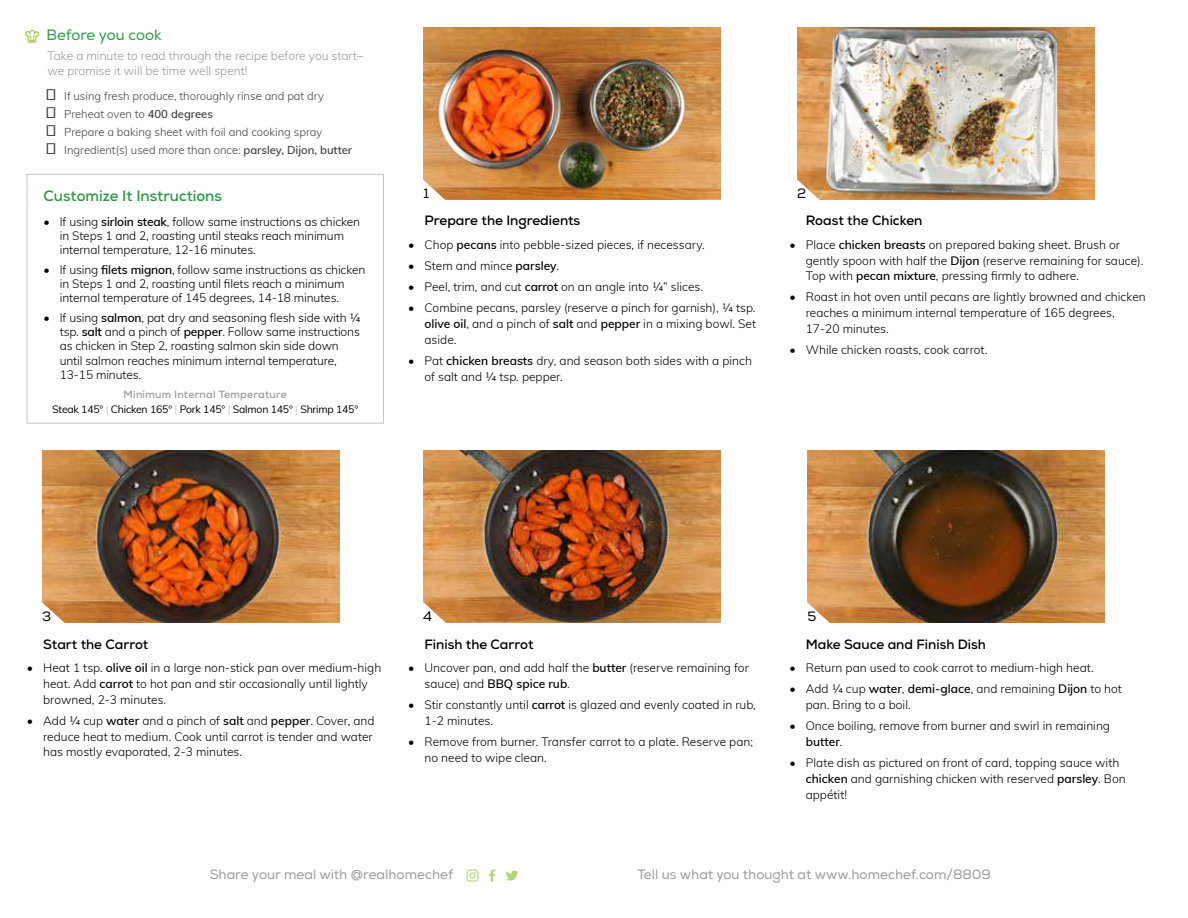
<style>
.page{position:relative;width:1188px;height:918px;background:#fff}
.page>*{position:absolute;margin:0;border:0;box-sizing:border-box;transform-origin:0 0}
.t1{font:700 15px "Nexa";color:#2c9942}
.t2{font:15px "Nexa";letter-spacing:-.005em;color:#2c9942}
.t3{font:700 13.5px "Nexa";color:#000}
.t4{font:13.5px "Nexa";color:#9a9a9a}
.t5{font:13.5px "Nexa";color:#000}
.t6{font:300 12px/15.8px "Muli";color:#000}
.t7{font:300 12px/15px "Muli";color:#9a9a9a}
.t8{font:300 11.25px/18px "Muli";color:#414241}
.t9{font:10.5px "Muli";letter-spacing:-.02em;color:#000}
.t10{font:700 10.5px "Nexa";letter-spacing:.02em;color:#9a9a9a}
.s1{font-weight:600}
.s2{color:#c7c6c5}
</style>
<div class="page">
<div style="left:27px;top:174px;width:357px;height:250px;border:1px solid #c7c6c5"></div>
<svg style="left:25px;top:30px;width:14px;height:12px"></svg>
<svg style="left:489px;top:870px;width:6px;height:12px"></svg>
<svg style="left:466px;top:870px;width:13px;height:12px"></svg>
<svg style="left:506px;top:871px;width:12px;height:10px"></svg>
<img style="left:42px;top:450px;width:297px;height:173px">
<img style="left:423px;top:450px;width:297px;height:173px">
<img style="left:423px;top:27px;width:297px;height:173px">
<img style="left:808px;top:450px;width:297px;height:173px">
<img style="left:797px;top:27px;width:297px;height:173px">
<svg style="left:423px;top:178px;width:24px;height:22px"></svg>
<svg style="left:797px;top:178px;width:24px;height:22px"></svg>
<svg style="left:42px;top:601px;width:24px;height:22px"></svg>
<svg style="left:423px;top:601px;width:24px;height:22px"></svg>
<svg style="left:807px;top:601px;width:24px;height:22px"></svg>
<p class="t2" style="left:46px;top:26px;width:117px">Before you cook</p>
<p class="t7" style="left:48px;top:47px;width:317px">Take a minute to read through the recipe before you start– we promise it will be time well spent!</p>
<p class="t8" style="left:64px;top:87px;width:289px">If using fresh produce, thoroughly rinse and pat dry Preheat oven to <span class="s1">400 degrees<br></span>Prepare a baking sheet with foil and cooking spray Ingredient(s) used more than once: <span class="s1">parsley, Dijon, butter</span></p>
<p class="t1" style="left:44px;top:187px;width:180px">Customize It Instructions</p>
<p class="t6" style="left:60px;top:214px;width:302px;line-height:14.2px;text-indent:-16px">• If using <span class="s1">sirloin steak</span>, follow same instructions as chicken in Steps 1 and 2, roasting until steaks reach minimum internal temperature, 12-16 minutes.</p>
<p class="t6" style="left:60px;top:262px;width:307px;line-height:14.2px;text-indent:-16px">• If using <span class="s1">filets mignon</span>, follow same instructions as chicken in Steps 1 and 2, roasting until filets reach a minimum internal temperature of 145 degrees, 14-18 minutes.</p>
<p class="t6" style="left:60px;top:310px;width:302px;line-height:14.2px;text-indent:-16px">• If using <span class="s1">salmon</span>, pat dry and seasoning flesh side with 1/4 tsp. <span class="s1">salt</span> and a pinch of <span class="s1">pepper</span>. Follow same instructions as chicken in Step 2, roasting salmon skin side down until salmon reaches minimum internal temperature, 13-15 minutes.</p>
<p class="t10" style="left:124px;top:387px;width:165px">Minimum Internal Temperature</p>
<p class="t9" style="left:52px;top:401px;width:308px">Steak 145° <span class="s2">|</span> Chicken 165° <span class="s2">|</span> Pork 145° <span class="s2">|</span> Salmon 145° <span class="s2">|</span> Shrimp 145°</p>
<p class="t5" style="left:423px;top:185px;width:7px">1</p>
<p class="t3" style="left:425px;top:212px;width:157px">Prepare the Ingredients</p>
<p class="t6" style="left:408px;top:236px;width:298px">• Chop <span class="s1">pecans</span> into pebble-sized pieces, if necessary.</p>
<p class="t6" style="left:408px;top:257px;width:152px">• Stem and mince <span class="s1">parsley</span>.</p>
<p class="t6" style="left:408px;top:278px;width:296px">• Peel, trim, and cut <span class="s1">carrot</span> on an angle into ¼” slices.</p>
<p class="t6" style="left:425px;top:299px;width:333px;text-align:justify;text-indent:-16px">• Combine pecans, parsley (reserve a pinch for garnish), ¼ tsp. <span class="s1">olive oil</span>, and a pinch of <span class="s1">salt</span> and <span class="s1">pepper</span> in a mixing bowl. Set aside.</p>
<p class="t6" style="left:425px;top:352px;width:329px;text-indent:-16px">• Pat <span class="s1">chicken breasts</span> dry, and season both sides with a pinch of salt and ¼ tsp. pepper.</p>
<p class="t5" style="left:797px;top:185px;width:11px">2</p>
<p class="t3" style="left:806px;top:212px;width:118px">Roast the Chicken</p>
<p class="t6" style="left:806px;top:236px;width:339px;text-indent:-16px">• Place <span class="s1">chicken breasts</span> on prepared baking sheet. Brush or gently spoon with half the <span class="s1">Dijon</span> (reserve remaining for sauce).<br>Top with <span class="s1">pecan mixture</span>, pressing firmly to adhere.</p>
<p class="t6" style="left:806px;top:289px;width:342px;text-indent:-16px">• Roast in hot oven until pecans are lightly browned and chicken reaches a minimum internal temperature of 165 degrees,<br>17-20 minutes.</p>
<p class="t6" style="left:790px;top:341px;width:199px">• While chicken roasts, cook carrot.</p>
<p class="t5" style="left:42px;top:608px;width:11px">3</p>
<p class="t5" style="left:423px;top:608px;width:10px">4</p>
<p class="t5" style="left:808px;top:608px;width:10px">5</p>
<p class="t3" style="left:43px;top:636px;width:107px">Start the Carrot</p>
<p class="t6" style="left:43px;top:659px;width:340px;text-indent:-16px">• Heat 1 tsp. <span class="s1">olive oil</span> in a large non-stick pan over medium-high heat. Add <span class="s1">carrot</span> to hot pan and stir occasionally until lightly browned, 2-3 minutes.</p>
<p class="t6" style="left:43px;top:712px;width:333px;text-indent:-16px">• Add ¼ cup <span class="s1">water</span> and a pinch of <span class="s1">salt</span> and <span class="s1">pepper</span>. Cover, and reduce heat to medium. Cook until carrot is tender and water has mostly evaporated, 2-3 minutes.</p>
<p class="t3" style="left:424px;top:635px;width:111px">Finish the Carrot</p>
<p class="t6" style="left:424px;top:659px;width:326px;text-indent:-16px">• Uncover pan, and add half the <span class="s1">butter</span> (reserve remaining for sauce) and <span class="s1">BBQ spice rub</span>.</p>
<p class="t6" style="left:424px;top:696px;width:333px;text-indent:-16px">• Stir constantly until <span class="s1">carrot</span> is glazed and evenly coated in rub,<br>1-2 minutes.</p>
<p class="t6" style="left:424px;top:733px;width:330px;text-indent:-16px">• Remove from burner. Transfer carrot to a plate. Reserve pan; no need to wipe clean.</p>
<p class="t3" style="left:806px;top:635px;width:182px">Make Sauce and Finish Dish</p>
<p class="t6" style="left:790px;top:659px;width:306px">• Return pan used to cook carrot to medium-high heat.</p>
<p class="t6" style="left:806px;top:681px;width:318px;text-indent:-16px">• Add ¼ cup <span class="s1">water</span>, <span class="s1">demi-glace</span>, and remaining <span class="s1">Dijon</span> to hot pan. Bring to a boil.</p>
<p class="t6" style="left:806px;top:717px;width:306px;text-indent:-16px">• Once boiling, remove from burner and swirl in remaining <span class="s1">butter</span>.</p>
<p class="t6" style="left:806px;top:754px;width:321px;text-indent:-16px">• Plate dish as pictured on front of card, topping sauce with <span class="s1">chicken</span> and garnishing chicken with reserved <span class="s1">parsley</span>. Bon appétit!</p>
<p class="t4" style="left:210px;top:867px;width:245px">Share your meal with @realhomechef</p>
<p class="t4" style="left:638px;top:867px;width:355px">Tell us what you thought at www.homechef.com/8809</p>
</div>
